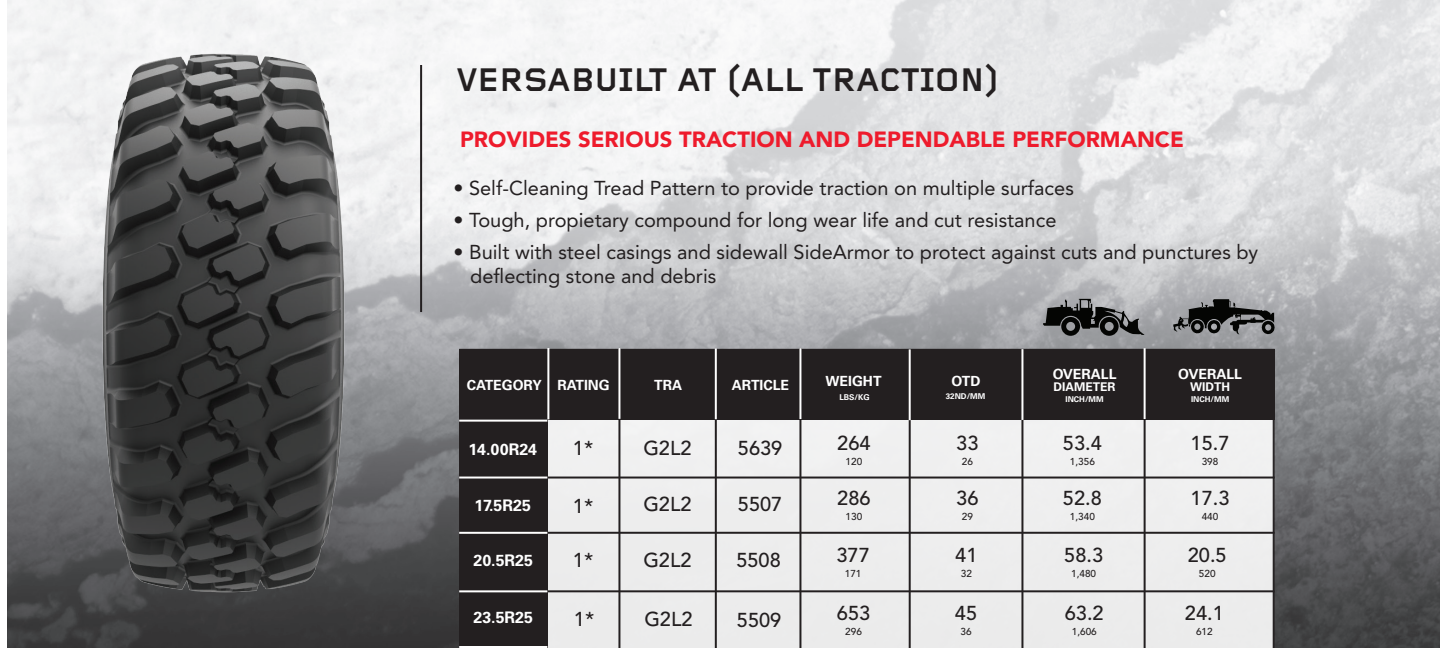
<style>
.page{position:relative;width:1440px;height:648px;background:#fff}
.page>*{position:absolute;margin:0;border:0;box-sizing:border-box;transform-origin:0 0}
.t1{font:700 34px "Foundry Gridnik";color:#231f20}
.t2{font:900 22px "Avenir";color:#ee1b2c}
.t3{font:20px "Avenir";color:#231f20}
.Callout{font:500 20px "Avenir";color:#231f20}
.Callout-2{font:700 16px "Univers";color:#fff}
.Callout-3{font:700 14px "Univers";color:#fff}
.Callout-4{font:700 12px "Univers";color:#fff}
.Callout-5{font:500 10px "Avenir";color:#231f20}
.Callout-6{font:700 8px "Univers";color:#fff}
</style>
<div class="page">
<img style="left:7px;top:0;width:1433px;height:648px">
<svg style="left:1043px;top:299px;width:102px;height:37px;background:#606162"></svg>
<svg style="left:1173px;top:299px;width:102px;height:35px;background:#5e5f60"></svg>
<img style="left:64px;top:29px;width:319px;height:589px">
<hr style="left:420px;top:65px;width:2px;height:247px;background:#231f20">
<div style="left:458px;top:348px;width:818px;height:300px;background:#ededee"></div>
<div style="left:459px;top:349px;width:816px;height:71px;background:#231f20"></div>
<div style="left:459px;top:403px;width:88px;height:245px;background:#231f20"></div>
<hr style="left:459px;top:477px;width:816px;height:2px;background:#231f20">
<hr style="left:618px;top:348px;width:2px;height:300px;background:#231f20">
<hr style="left:618px;top:348px;width:2px;height:71px;background:#fff">
<hr style="left:715px;top:350px;width:2px;height:298px;background:#231f20">
<hr style="left:715px;top:348px;width:2px;height:71px;background:#fff">
<hr style="left:799px;top:348px;width:2px;height:300px;background:#231f20">
<hr style="left:799px;top:348px;width:2px;height:71px;background:#fff">
<hr style="left:909px;top:351px;width:2px;height:297px;background:#231f20">
<hr style="left:909px;top:349px;width:2px;height:71px;background:#fff">
<hr style="left:1021px;top:350px;width:2px;height:298px;background:#231f20">
<hr style="left:1021px;top:349px;width:2px;height:71px;background:#fff">
<hr style="left:1144px;top:350px;width:2px;height:298px;background:#231f20">
<hr style="left:1144px;top:348px;width:2px;height:71px;background:#fff">
<hr style="left:459px;top:420px;width:88px;height:2px;background:#fff">
<hr style="left:459px;top:477px;width:88px;height:2px;background:#fff">
<hr style="left:547px;top:348px;width:2px;height:71px;background:#fff">
<hr style="left:459px;top:590px;width:816px;height:2px;background:#231f20">
<hr style="left:459px;top:532px;width:816px;height:2px;background:#231f20">
<hr style="left:459px;top:590px;width:88px;height:2px;background:#fff">
<hr style="left:459px;top:646px;width:88px;height:2px;background:#fff">
<hr style="left:459px;top:532px;width:88px;height:2px;background:#fff">
<p class="t1" style="left:457px;top:60px;width:543px">VERSABUILT AT (ALL TRACTION)</p>
<p class="t2" style="left:460px;top:120px;width:725px">PROVIDES SERIOUS TRACTION AND DEPENDABLE PERFORMANCE</p>
<p class="t3" style="left:454px;top:176px;width:622px">• Self-Cleaning Tread Pattern to provide traction on multiple surfaces</p>
<p class="t3" style="left:454px;top:208px;width:604px">• Tough, propietary compound for long wear life and cut resistance</p>
<p class="t3" style="left:454px;top:240px;width:806px">• Built with steel casings and sidewall SideArmor to protect against cuts and punctures by</p>
<p class="t3" style="left:470px;top:264px;width:248px">deflecting stone and debris</p>
<p class="Callout-3" style="left:467px;top:377px;width:76px">CATEGORY</p>
<p class="Callout-3" style="left:1053px;top:365px;width:65px">OVERALL</p>
<p class="Callout-3" style="left:1178px;top:365px;width:65px">OVERALL</p>
<p class="Callout-3" style="left:654px;top:377px;width:30px">TRA</p>
<p class="Callout-3" style="left:732px;top:377px;width:59px">ARTICLE</p>
<p class="Callout-3" style="left:826px;top:373px;width:57px">WEIGHT</p>
<p class="Callout-3" style="left:952px;top:373px;width:30px">OTD</p>
<p class="Callout-3" style="left:558px;top:377px;width:54px">RATING</p>
<p class="Callout-4" style="left:1054px;top:380px;width:63px">DIAMETER</p>
<p class="Callout-4" style="left:1190px;top:380px;width:41px">WIDTH</p>
<p class="Callout-6" style="left:1191px;top:394px;width:40px">INCH/MM</p>
<p class="Callout-6" style="left:839px;top:393px;width:32px">LBS/KG</p>
<p class="Callout-6" style="left:946px;top:392px;width:41px">32ND/MM</p>
<p class="Callout-6" style="left:1065px;top:394px;width:40px">INCH/MM</p>
<p class="Callout-2" style="left:468px;top:440px;width:70px">14.00R24</p>
<p class="Callout" style="left:573px;top:437px;width:22px">1*</p>
<p class="Callout" style="left:643px;top:437px;width:50px">G2L2</p>
<p class="Callout" style="left:738px;top:437px;width:46px">5639</p>
<p class="Callout-2" style="left:475px;top:496px;width:58px">17.5R25</p>
<p class="Callout" style="left:573px;top:494px;width:22px">1*</p>
<p class="Callout" style="left:643px;top:492px;width:50px">G2L2</p>
<p class="Callout" style="left:738px;top:492px;width:46px">5507</p>
<p class="Callout-2" style="left:474px;top:551px;width:61px">20.5R25</p>
<p class="Callout" style="left:573px;top:549px;width:22px">1*</p>
<p class="Callout" style="left:643px;top:549px;width:50px">G2L2</p>
<p class="Callout" style="left:736px;top:549px;width:46px">5508</p>
<p class="Callout-2" style="left:474px;top:608px;width:61px">23.5R25</p>
<p class="Callout" style="left:574px;top:608px;width:22px">1*</p>
<p class="Callout" style="left:644px;top:608px;width:50px">G2L2</p>
<p class="Callout" style="left:737px;top:608px;width:46px">5509</p>
<p class="Callout" style="left:837px;top:431px;width:35px">264</p>
<p class="Callout-5" style="left:846px;top:455px;width:18px">120</p>
<p class="Callout" style="left:837px;top:487px;width:35px">286</p>
<p class="Callout-5" style="left:846px;top:511px;width:18px">130</p>
<p class="Callout" style="left:837px;top:544px;width:35px">377</p>
<p class="Callout-5" style="left:845px;top:568px;width:18px">171</p>
<p class="Callout" style="left:837px;top:601px;width:35px">653</p>
<p class="Callout-5" style="left:845px;top:625px;width:18px">296</p>
<p class="Callout" style="left:956px;top:431px;width:24px">33</p>
<p class="Callout-5" style="left:962px;top:455px;width:13px">26</p>
<p class="Callout" style="left:956px;top:487px;width:24px">36</p>
<p class="Callout-5" style="left:962px;top:511px;width:13px">29</p>
<p class="Callout" style="left:955px;top:544px;width:24px">41</p>
<p class="Callout-5" style="left:961px;top:568px;width:13px">32</p>
<p class="Callout" style="left:955px;top:601px;width:24px">45</p>
<p class="Callout-5" style="left:961px;top:625px;width:13px">36</p>
<p class="Callout" style="left:1063px;top:431px;width:40px">53.4</p>
<p class="Callout-5" style="left:1070px;top:455px;width:27px">1,356</p>
<p class="Callout" style="left:1063px;top:487px;width:40px">52.8</p>
<p class="Callout-5" style="left:1070px;top:511px;width:27px">1,340</p>
<p class="Callout" style="left:1064px;top:544px;width:40px">58.3</p>
<p class="Callout-5" style="left:1071px;top:568px;width:27px">1,480</p>
<p class="Callout" style="left:1065px;top:601px;width:40px">63.2</p>
<p class="Callout-5" style="left:1072px;top:625px;width:27px">1,606</p>
<p class="Callout" style="left:1191px;top:431px;width:40px">15.7</p>
<p class="Callout-5" style="left:1202px;top:455px;width:18px">398</p>
<p class="Callout" style="left:1191px;top:487px;width:40px">17.3</p>
<p class="Callout-5" style="left:1202px;top:511px;width:18px">440</p>
<p class="Callout" style="left:1188px;top:544px;width:40px">20.5</p>
<p class="Callout-5" style="left:1199px;top:568px;width:18px">520</p>
<p class="Callout" style="left:1185px;top:601px;width:40px">24.1</p>
<p class="Callout-5" style="left:1196px;top:625px;width:18px">612</p>
</div>
